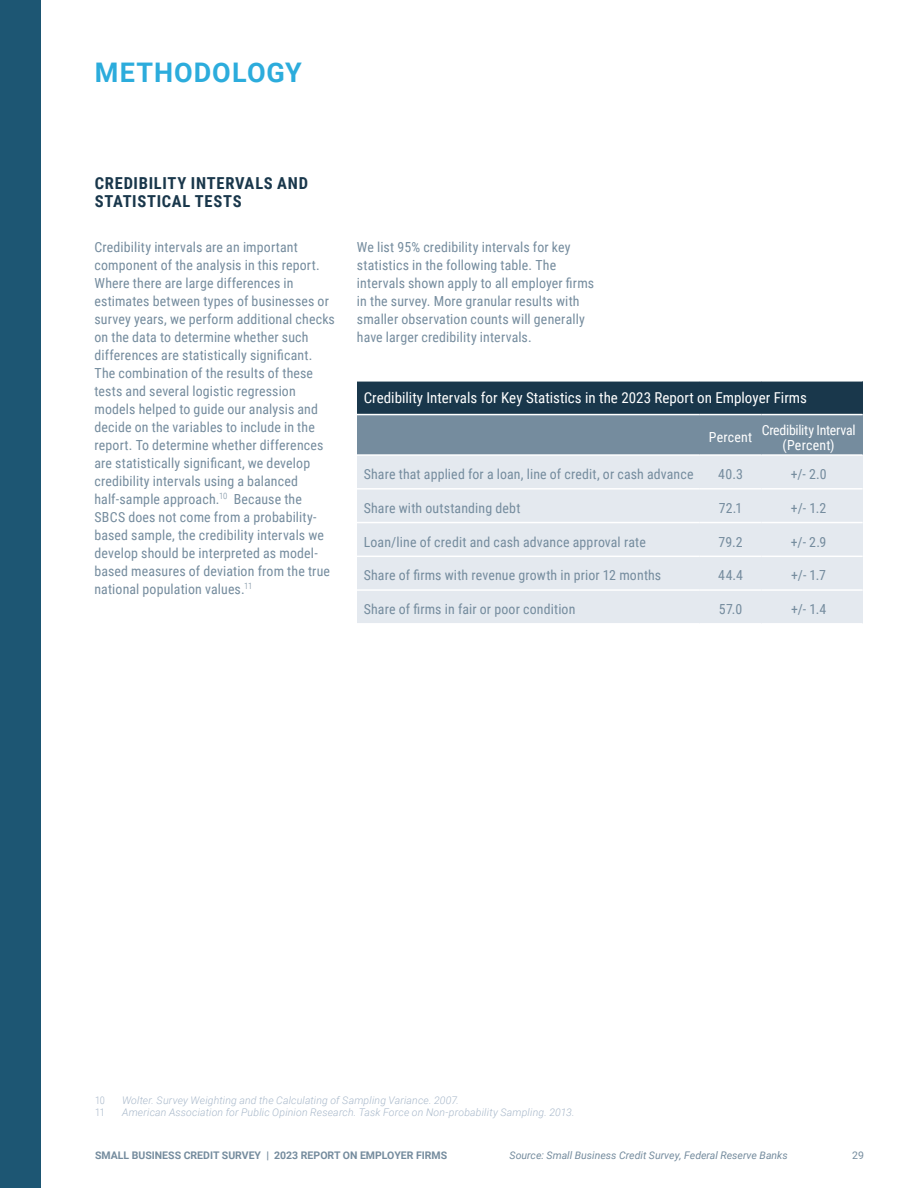
<style>
.page{position:relative;width:918px;height:1188px;background:#fff}
.page>*{position:absolute;margin:0;border:0;box-sizing:border-box;transform-origin:0 0}
.t1{font:700 27px "Roboto";letter-spacing:.035em;color:#2cacdc}
.t2{font:700 16.5px/18px "Roboto Condensed";letter-spacing:.04em;color:#19374b}
.t3{font:15px "Roboto Condensed";color:#fff}
.t4{font:13.8px/18px "Roboto Condensed";letter-spacing:.01em;color:#758c9e}
.t5{font:13.8px/15px "Roboto Condensed";letter-spacing:-.01em;color:#fff;text-align:center}
.t6{font:13.8px "Roboto Condensed";letter-spacing:.015em;color:#fff}
.t7{font:italic 300 10.5px "Roboto";letter-spacing:.015em;color:#a8b8ca}
.t8{font:italic 10.5px "Roboto";color:#758c9e}
.t9{font:700 10.5px "Roboto";color:#758c9e}
.t10{font:300 10.5px "Roboto Condensed";color:#a8b8ca}
.t11{font:10.5px "Roboto";color:#758c9e}
</style>
<div class="page">
<div style="left:0;top:0;width:40px;height:1188px;background:#1d5673"></div>
<div style="left:357px;top:381px;width:506px;height:34px;background:#19374b"></div>
<div style="left:357px;top:415px;width:343px;height:40px;background:#758c9e"></div>
<div style="left:700px;top:415px;width:61px;height:40px;background:#758c9e"></div>
<div style="left:761px;top:415px;width:102px;height:40px;background:#758c9e"></div>
<div style="left:357px;top:455px;width:343px;height:34px;background:#e4e9ef"></div>
<div style="left:700px;top:455px;width:61px;height:34px;background:#e4e9ef"></div>
<div style="left:761px;top:455px;width:102px;height:34px;background:#e4e9ef"></div>
<div style="left:357px;top:489px;width:343px;height:34px;background:#e4e9ef"></div>
<div style="left:700px;top:489px;width:61px;height:34px;background:#e4e9ef"></div>
<div style="left:761px;top:489px;width:102px;height:34px;background:#e4e9ef"></div>
<div style="left:357px;top:523px;width:343px;height:33px;background:#e4e9ef"></div>
<div style="left:700px;top:523px;width:61px;height:33px;background:#e4e9ef"></div>
<div style="left:761px;top:523px;width:102px;height:33px;background:#e4e9ef"></div>
<div style="left:357px;top:556px;width:343px;height:34px;background:#e4e9ef"></div>
<div style="left:700px;top:556px;width:61px;height:34px;background:#e4e9ef"></div>
<div style="left:761px;top:556px;width:102px;height:34px;background:#e4e9ef"></div>
<div style="left:357px;top:590px;width:343px;height:34px;background:#e4e9ef"></div>
<div style="left:700px;top:590px;width:61px;height:34px;background:#e4e9ef"></div>
<div style="left:761px;top:590px;width:102px;height:34px;background:#e4e9ef"></div>
<hr style="left:357px;top:380px;width:343px;height:2px;background:#fff">
<hr style="left:700px;top:380px;width:61px;height:2px;background:#fff">
<hr style="left:761px;top:380px;width:102px;height:2px;background:#fff">
<hr style="left:357px;top:414px;width:343px;height:1px;background:#fff">
<hr style="left:700px;top:414px;width:61px;height:1px;background:#fff">
<hr style="left:761px;top:414px;width:102px;height:1px;background:#fff">
<hr style="left:357px;top:454px;width:343px;height:2px;background:#fff">
<hr style="left:700px;top:454px;width:61px;height:2px;background:#fff">
<hr style="left:761px;top:454px;width:102px;height:2px;background:#fff">
<hr style="left:357px;top:488px;width:343px;height:2px;background:#fff">
<hr style="left:700px;top:488px;width:61px;height:2px;background:#fff">
<hr style="left:761px;top:488px;width:102px;height:2px;background:#fff">
<hr style="left:357px;top:522px;width:343px;height:1px;background:#fff">
<hr style="left:700px;top:522px;width:61px;height:1px;background:#fff">
<hr style="left:761px;top:522px;width:102px;height:1px;background:#fff">
<hr style="left:357px;top:556px;width:343px;height:1px;background:#fff">
<hr style="left:700px;top:556px;width:61px;height:1px;background:#fff">
<hr style="left:761px;top:556px;width:102px;height:1px;background:#fff">
<hr style="left:357px;top:589px;width:343px;height:2px;background:#fff">
<hr style="left:700px;top:589px;width:61px;height:2px;background:#fff">
<hr style="left:761px;top:589px;width:102px;height:2px;background:#fff">
<hr style="left:357px;top:623px;width:343px;height:2px;background:#fff">
<hr style="left:700px;top:623px;width:61px;height:2px;background:#fff">
<hr style="left:761px;top:623px;width:102px;height:2px;background:#fff">
<p class="t1" style="left:95px;top:54px;width:208px">METHODOLOGY</p>
<p class="t2" style="left:95px;top:173px;width:215px">CREDIBILITY INTERVALS AND<br>STATISTICAL TESTS</p>
<p class="t4" style="left:94px;top:238px;width:242px">Credibility intervals are an important component of the analysis in this report.<br>Where there are large differences in estimates between types of businesses or survey years, we perform additional checks on the data to determine whether such</p>
<p class="t4" style="left:94px;top:346px;width:219px">differences are statistically significant.</p>
<p class="t4" style="left:94px;top:364px;width:230px">The combination of the results of these tests and several logistic regression models helped to guide our analysis and decide on the variables to include in the report. To determine whether differences</p>
<p class="t4" style="left:94px;top:453px;width:217px">are statistically significant, we develop</p>
<p class="t4" style="left:94px;top:471px;width:237px">credibility intervals using a balanced half-sample approach.<sup>10</sup> Because the SBCS does not come from a probability&shy;based sample, the credibility intervals we develop should be interpreted as model&shy;based measures of deviation from the true national population values.<sup>11</sup></p>
<p class="t4" style="left:357px;top:237px;width:215px">We list 95% credibility intervals for key statistics in the following table. The</p>
<p class="t4" style="left:357px;top:273px;width:239px">intervals shown apply to all employer firms</p>
<p class="t4" style="left:357px;top:291px;width:229px">in the survey. More granular results with smaller observation counts will generally have larger credibility intervals.</p>
<p class="t3" style="left:364px;top:387px;width:445px">Credibility Intervals for Key Statistics in the 2023 Report on Employer Firms</p>
<p class="t6" style="left:709px;top:428px;width:45px">Percent</p>
<p class="t5" style="left:762px;top:422px;width:95px">Credibility Interval (Percent)</p>
<p class="t4" style="left:364px;top:465px;width:331px">Share that applied for a loan, line of credit, or cash advance</p>
<p class="t4" style="left:718px;top:465px;width:26px">40.3</p>
<p class="t4" style="left:791px;top:465px;width:37px">+/- 2.0</p>
<p class="t4" style="left:364px;top:499px;width:158px">Share with outstanding debt</p>
<p class="t4" style="left:719px;top:499px;width:25px">72.1</p>
<p class="t4" style="left:791px;top:499px;width:37px">+/- 1.2</p>
<p class="t4" style="left:364px;top:532px;width:284px">Loan/line of credit and cash advance approval rate</p>
<p class="t4" style="left:719px;top:532px;width:26px">79.2</p>
<p class="t4" style="left:791px;top:532px;width:37px">+/- 2.9</p>
<p class="t4" style="left:364px;top:566px;width:299px">Share of firms with revenue growth in prior 12 months</p>
<p class="t4" style="left:718px;top:566px;width:26px">44.4</p>
<p class="t4" style="left:791px;top:566px;width:36px">+/- 1.7</p>
<p class="t4" style="left:364px;top:600px;width:213px">Share of firms in fair or poor condition</p>
<p class="t4" style="left:719px;top:600px;width:25px">57.0</p>
<p class="t4" style="left:791px;top:600px;width:37px">+/- 1.4</p>
<p class="t10" style="left:95px;top:1093px;width:11px">10</p>
<p class="t7" style="left:122px;top:1093px;width:339px">Wolter. Survey Weighting and the Calculating of Sampling Variance. 2007.</p>
<p class="t10" style="left:95px;top:1105px;width:11px">11</p>
<p class="t7" style="left:122px;top:1105px;width:454px">American Association for Public Opinion Research. Task Force on Non-probability Sampling. 2013.</p>
<p class="t9" style="left:95px;top:1148px;width:354px">SMALL BUSINESS CREDIT SURVEY | 2023 REPORT ON EMPLOYER FIRMS</p>
<p class="t8" style="left:510px;top:1148px;width:280px">Source: Small Business Credit Survey, Federal Reserve Banks</p>
<p class="t11" style="left:852px;top:1148px;width:13px">29</p>
</div>
